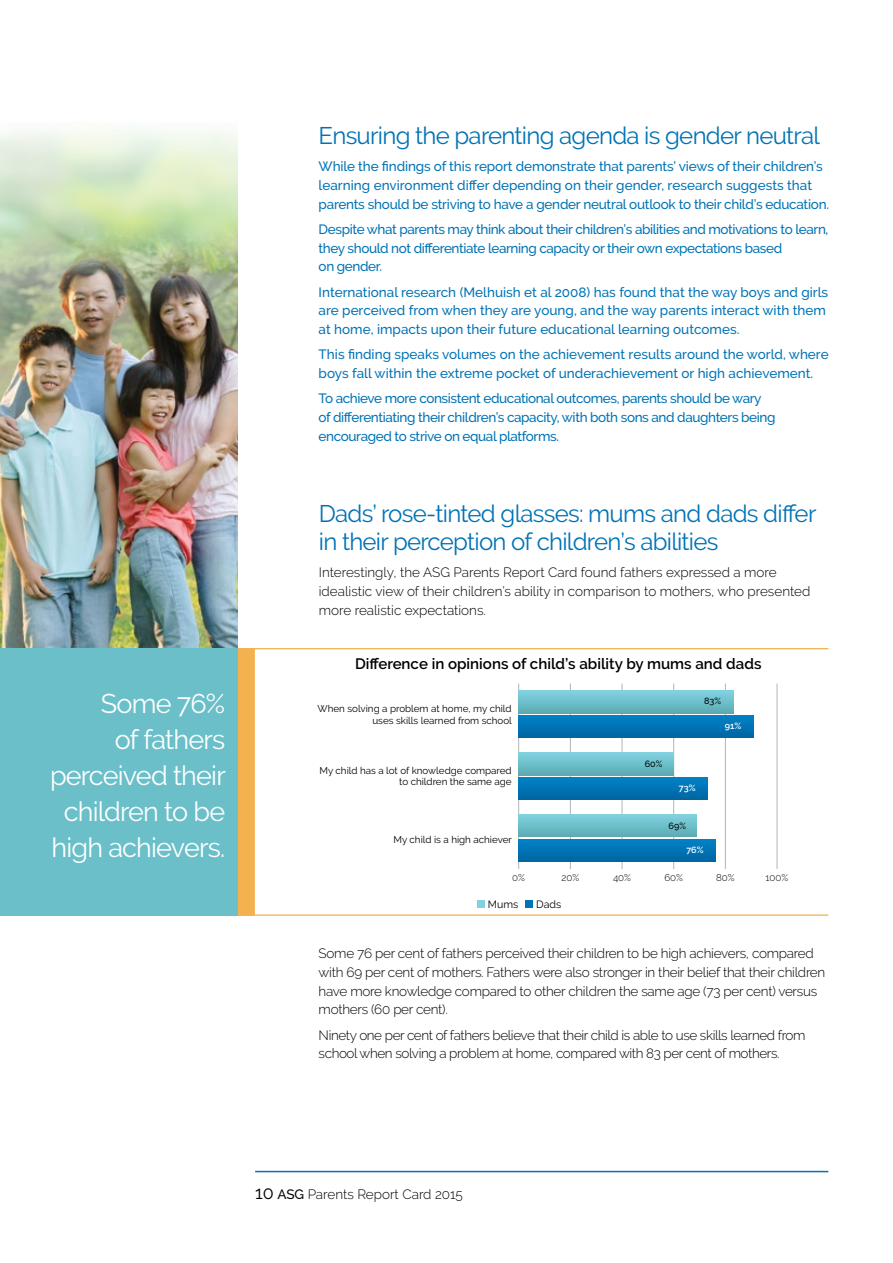
<style>
.page{position:relative;width:893px;height:1263px;background:#fff}
.page>*{position:absolute;margin:0;border:0;box-sizing:border-box;transform-origin:0 0}
.t1{font:27px/36px "Raleway";letter-spacing:-.03em;color:#fff;text-align:right}
.t2{font:24px/28.5px "Raleway";letter-spacing:-.03em;color:#0073b5}
.t3{font:600 15.15px "Raleway";color:#000}
.t4{font:500 13.5px/18.8px "Raleway";letter-spacing:-.015em;color:#0073b5}
.t5{font:300 13.5px/18.8px "Raleway";letter-spacing:-.02em;color:#000}
.t6{font:300 13.5px/18.8px "Raleway";color:#000}
.t7{font:10.5px "Raleway";color:#000}
.t8{font:9.75px/11.7px "Raleway";color:#000;text-align:right}
.t9{font:300 9.75px "Raleway";color:#000}
.t10{font:500 9px "Raleway";color:#000}
.t11{font:600 9px "Raleway";color:#fff}
.s1{font-weight:400;font-size:18px}
.s2{font-weight:500}
</style>
<div class="page">
<img style="left:0;top:221px;width:238px;height:427px">
<div style="left:0;top:648px;width:238px;height:268px;background:#6abfc9"></div>
<div style="left:238px;top:648px;width:17px;height:268px;background:#f3b150"></div>
<hr style="left:238px;top:648px;width:590px;height:1px;background:#f3b150">
<hr style="left:238px;top:914px;width:590px;height:2px;background:#f3b150">
<hr style="left:570px;top:683px;width:1px;height:186px;background:#b1b4b6">
<hr style="left:622px;top:683px;width:1px;height:186px;background:#b1b4b6">
<hr style="left:673px;top:683px;width:1px;height:186px;background:#b1b4b6">
<hr style="left:725px;top:683px;width:1px;height:186px;background:#b1b4b6">
<hr style="left:777px;top:683px;width:1px;height:186px;background:#b1b4b6">
<hr style="left:518px;top:683px;width:1px;height:186px;background:#b1b4b6">
<div style="left:519px;top:716px;width:235px;height:22px;background:linear-gradient(to bottom,#0081c7,#0067a3)"></div>
<svg style="left:519px;top:777px;width:188px;height:23px;background:#0073b4"></svg>
<svg style="left:519px;top:839px;width:196px;height:23px;background:#0073b4"></svg>
<div style="left:519px;top:691px;width:214px;height:22px;background:linear-gradient(to bottom,#80d2e1,#5eaeb5)"></div>
<div style="left:519px;top:753px;width:155px;height:22px;background:linear-gradient(to bottom,#7fd2e0,#5dadb5)"></div>
<div style="left:519px;top:815px;width:178px;height:22px;background:linear-gradient(to bottom,#7fd2e0,#5dadb4)"></div>
<div style="left:478px;top:900px;width:7px;height:7px;background:#81d1e0"></div>
<div style="left:526px;top:900px;width:7px;height:7px;background:#0073b5"></div>
<hr style="left:255px;top:1171px;width:573px;height:1px;background:#0073b5">
<h1 class="t1" style="left:50px;top:685px;width:177px">Some 76%<br>of fathers perceived their children to be high achievers.</h1>
<h2 class="t2" style="left:319px;top:121px;width:503px">Ensuring the parenting agenda is gender neutral</h2>
<p class="t4" style="left:319px;top:157px;width:512px">While the findings of this report demonstrate that parents’ views of their children’s learning environment differ depending on their gender, research suggests that parents should be striving to have a gender neutral outlook to their child’s education.</p>
<p class="t4" style="left:319px;top:220px;width:511px">Despite what parents may think about their children’s abilities and motivations to learn, they should not differentiate learning capacity or their own expectations based<br>on gender.</p>
<p class="t4" style="left:319px;top:282px;width:511px">International research (Melhuish et al 2008) has found that the way boys and girls are perceived from when they are young, and the way parents interact with them at home, impacts upon their future educational learning outcomes.</p>
<p class="t4" style="left:319px;top:345px;width:511px">This finding speaks volumes on the achievement results around the world, where boys fall within the extreme pocket of underachievement or high achievement.</p>
<p class="t4" style="left:319px;top:389px;width:458px">To achieve more consistent educational outcomes, parents should be wary of differentiating their children’s capacity, with both sons and daughters being encouraged to strive on equal platforms.</p>
<h2 class="t2" style="left:319px;top:499px;width:499px">Dads’ rose-tinted glasses: mums and dads differ in their perception of children’s abilities</h2>
<p class="t6" style="left:319px;top:563px;width:493px">Interestingly, the ASG Parents Report Card found fathers expressed a more idealistic view of their children’s ability in comparison to mothers, who presented more realistic expectations.</p>
<p class="t3" style="left:355px;top:655px;width:408px">Difference in opinions of child’s ability by mums and dads</p>
<p class="t10" style="left:704px;top:696px;width:18px">83%</p>
<p class="t11" style="left:725px;top:721px;width:18px">91%</p>
<p class="t10" style="left:645px;top:758px;width:19px">60%</p>
<p class="t11" style="left:679px;top:782px;width:18px">73%</p>
<p class="t10" style="left:668px;top:820px;width:19px">69%</p>
<p class="t11" style="left:686px;top:845px;width:19px">76%</p>
<p class="t8" style="left:318px;top:702px;width:196px">When solving a problem at home, my child uses skills learned from school</p>
<p class="t8" style="left:319px;top:764px;width:194px">My child has a lot of knowledge compared to children the same age</p>
<p class="t8" style="left:393px;top:833px;width:120px">My child is a high achiever</p>
<p class="t9" style="left:512px;top:872px;width:14px">0%</p>
<p class="t9" style="left:561px;top:872px;width:19px">20%</p>
<p class="t9" style="left:613px;top:872px;width:20px">40%</p>
<p class="t9" style="left:664px;top:872px;width:20px">60%</p>
<p class="t9" style="left:716px;top:872px;width:20px">80%</p>
<p class="t9" style="left:766px;top:872px;width:24px">100%</p>
<p class="t7" style="left:488px;top:898px;width:32px">Mums</p>
<p class="t7" style="left:536px;top:898px;width:27px">Dads</p>
<p class="t5" style="left:319px;top:944px;width:508px">Some 76 per cent of fathers perceived their children to be high achievers, compared with 69 per cent of mothers. Fathers were also stronger in their belief that their children have more knowledge compared to other children the same age (73 per cent) versus mothers (60 per cent).</p>
<p class="t5" style="left:319px;top:1025px;width:488px">Ninety one per cent of fathers believe that their child is able to use skills learned from school when solving a problem at home, compared with 83 per cent of mothers.</p>
<p class="t6" style="left:255px;top:1185px;width:209px"><span class="s1">10</span> <span class="s2">ASG</span> Parents Report Card 2015</p>
</div>
